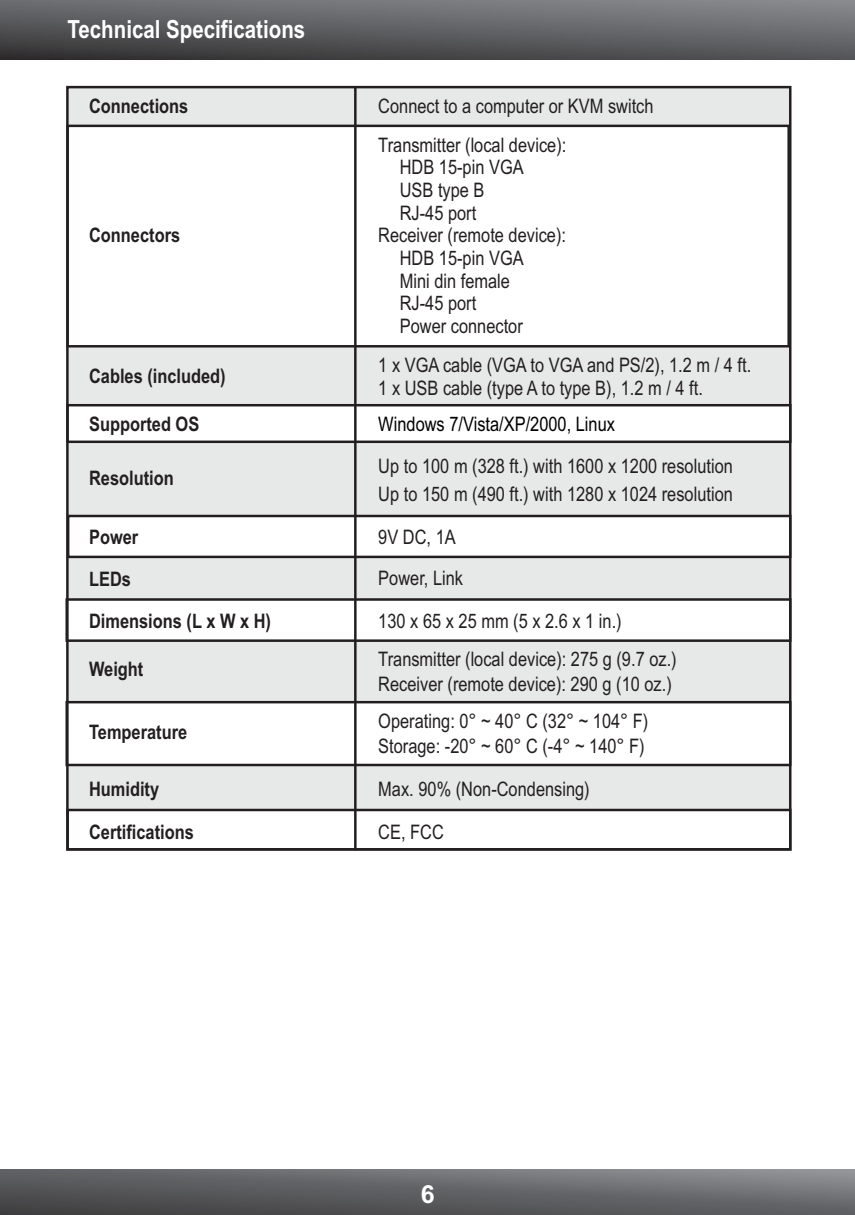
<style>
.page{position:relative;width:855px;height:1215px;background:#fff}
.page>*{position:absolute;margin:0;border:0;box-sizing:border-box;transform-origin:0 0}
.t1{font:700 25px "Arial Narrow";color:#fff}
.t2{font:700 25px "Arial";color:#fff}
.t3{font:20px/25px "Arial Narrow";color:#231f20}
.t4{font:700 20px "Arial Narrow";color:#231f20}
.t5{font:20px "Arial Narrow";color:#000}
</style>
<div class="page">
<svg style="left:0;top:0;width:855px;height:59px;background:#5f6062"></svg>
<svg style="left:0;top:1170px;width:855px;height:45px;background:#616264"></svg>
<div style="left:70px;top:90px;width:718px;height:717px;background:#e7e8e8"></div>
<svg style="left:70px;top:403px;width:718px;height:41px"></svg>
<svg style="left:70px;top:513px;width:718px;height:46px"></svg>
<svg style="left:70px;top:123px;width:718px;height:226px"></svg>
<svg style="left:65px;top:597px;width:723px;height:46px"></svg>
<svg style="left:70px;top:807px;width:718px;height:5px;background:#888687"></svg>
<svg style="left:65px;top:700px;width:723px;height:68px"></svg>
<hr style="left:354px;top:87px;width:3px;height:763px;background:#231f20">
<div style="left:66px;top:86px;width:726px;height:765px;border:3px solid #231f20"></div>
<p class="t1" style="left:68px;top:20px;width:239px">Technical Specifications</p>
<p class="t4" style="left:89px;top:99px;width:101px">Connections</p>
<p class="t3" style="left:378px;top:96px;width:277px">Connect to a computer or KVM switch</p>
<p class="t4" style="left:89px;top:228px;width:93px">Connectors</p>
<p class="t3" style="left:378px;top:134px;width:190px">Transmitter (local device):</p>
<p class="t3" style="left:400px;top:157px;width:125px">HDB 15-pin VGA</p>
<p class="t3" style="left:400px;top:179px;width:86px">USB type B</p>
<p class="t3" style="left:400px;top:202px;width:78px">RJ-45 port</p>
<p class="t3" style="left:378px;top:225px;width:189px">Receiver (remote device):</p>
<p class="t3" style="left:400px;top:247px;width:125px">HDB 15-pin VGA</p>
<p class="t3" style="left:400px;top:270px;width:112px">Mini din female</p>
<p class="t3" style="left:400px;top:293px;width:78px">RJ-45 port</p>
<p class="t3" style="left:400px;top:315px;width:125px">Power connector</p>
<p class="t4" style="left:89px;top:369px;width:138px">Cables (included)</p>
<p class="t3" style="left:378px;top:355px;width:374px;line-height:22.8px">1 x VGA cable (VGA to VGA and PS/2), 1.2 m / 4 ft.<br>1 x USB cable (type A to type B), 1.2 m / 4 ft.</p>
<p class="t4" style="left:89px;top:416px;width:112px">Supported OS</p>
<p class="t5" style="left:378px;top:416px;width:238px">Windows 7/Vista/XP/2000, Linux</p>
<p class="t4" style="left:89px;top:470px;width:86px">Resolution</p>
<p class="t4" style="left:89px;top:529px;width:51px">Power</p>
<p class="t4" style="left:89px;top:571px;width:43px">LEDs</p>
<p class="t4" style="left:89px;top:614px;width:183px">Dimensions (L x W x H)</p>
<p class="t3" style="left:378px;top:453px;width:356px;line-height:29px">Up to 100 m (328 ft.) with 1600 x 1200 resolution<br>Up to 150 m (490 ft.) with 1280 x 1024 resolution</p>
<p class="t3" style="left:378px;top:519px;width:86px;line-height:41px">9V DC, 1A<br>Power, Link</p>
<p class="t3" style="left:378px;top:611px;width:245px">130 x 65 x 25 mm (5 x 2.6 x 1 in.)</p>
<p class="t4" style="left:89px;top:662px;width:56px">Weight</p>
<p class="t3" style="left:378px;top:648px;width:300px">Transmitter (local device): 275 g (9.7 oz.)<br>Receiver (remote device): 290 g (10 oz.)</p>
<p class="t4" style="left:89px;top:725px;width:100px">Temperature</p>
<p class="t4" style="left:89px;top:781px;width:72px">Humidity</p>
<p class="t4" style="left:89px;top:825px;width:106px">Certifications</p>
<p class="t3" style="left:378px;top:710px;width:271px">Operating: 0° ~ 40° C (32° ~ 104° F)<br>Storage: -20° ~ 60° C (-4° ~ 140° F)</p>
<p class="t3" style="left:378px;top:778px;width:213px">Max. 90% (Non-Condensing)</p>
<p class="t3" style="left:378px;top:821px;width:67px">CE, FCC</p>
<p class="t2" style="left:421px;top:1184px;width:15px">6</p>
</div>
